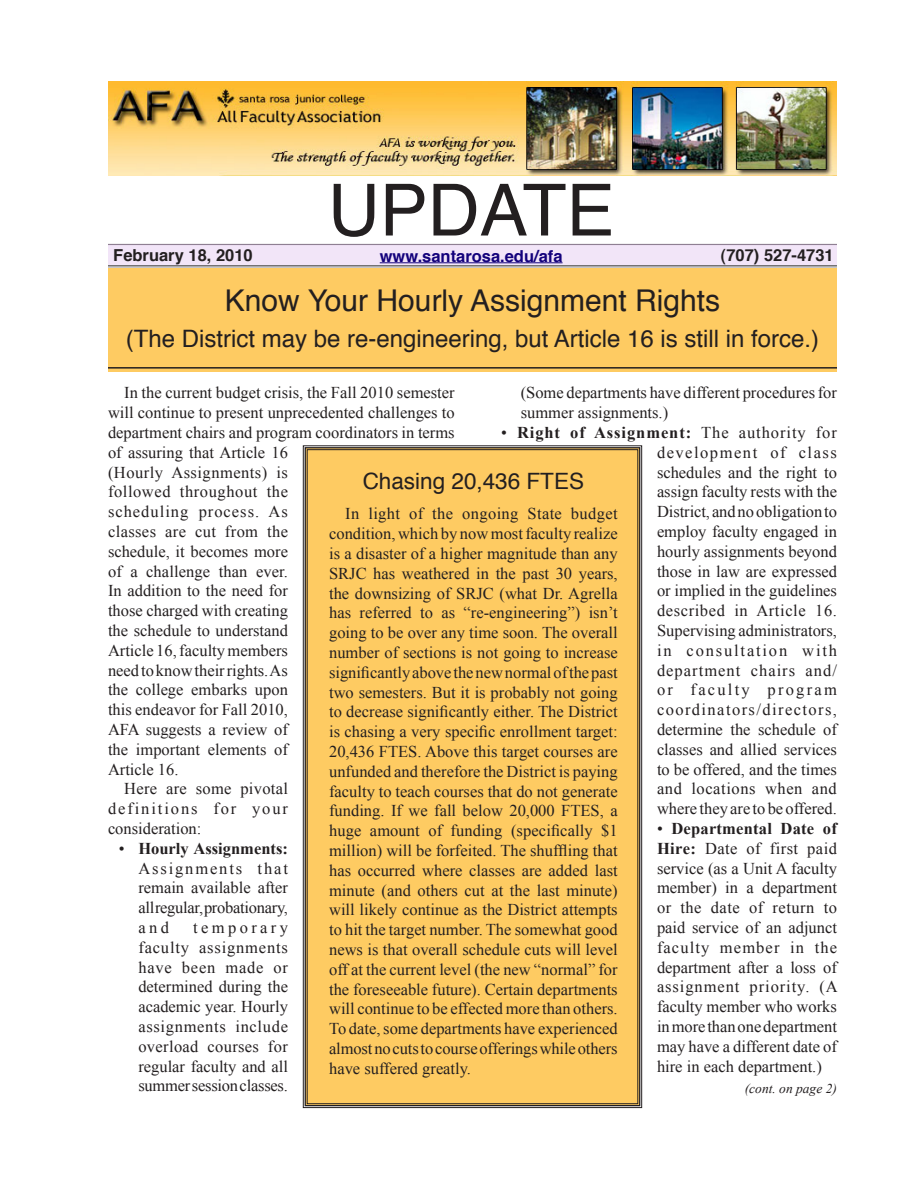
<style>
.page{position:relative;width:918px;height:1188px;background:#fff}
.page>*{position:absolute;margin:0;border:0;box-sizing:border-box;transform-origin:0 0}
.t1{font:72px "Helvetica";color:#231f20}
.Headline{font:30px "Helvetica";color:#231f20}
.Headline-2{font:24px "Helvetica";color:#231f20}
.Indented_Box_12{font:22.5px "Helvetica";color:#231f20}
.Indented_Box_11{font:16.5px/19.8px "Times New Roman";letter-spacing:-.005em;color:#231f20;text-align:justify}
.Bullet_12{font:16.5px/19.8px "Times New Roman";color:#231f20;text-align:justify}
.Body_Text_12{font:16.5px/19.8px "Times New Roman";color:#231f20}
.t2{font:700 16.5px "Helvetica";color:#231f20}
.t3{font:700 16.5px "Helvetica";color:#13017c}
.t4{font:italic 13.5px "Times New Roman";color:#231f20}
.s1{font-weight:700}
</style>
<div class="page">
<img style="left:108px;top:81px;width:728px;height:94px">
<hr style="left:108px;top:244px;width:729px;height:1px;background:#231f20">
<hr style="left:108px;top:265px;width:729px;height:1px;background:#231f20">
<div style="left:108px;top:245px;width:729px;height:20px;background:#f2e5f8"></div>
<hr style="left:380px;top:262px;width:183px;height:1px;background:#13017c">
<div style="left:108px;top:268px;width:729px;height:104px;background:#fecb62"></div>
<hr style="left:108px;top:367px;width:729px;height:2px;background:#231f20">
<div style="left:303px;top:445px;width:339px;height:663px;background:#fecb62"></div>
<p class="t1" style="left:328px;top:149px;width:288px">UPDATE</p>
<p class="t2" style="left:113px;top:240px;width:141px">February 18, 2010</p>
<p class="t3" style="left:380px;top:241px;width:184px">www.santarosa.edu/afa</p>
<p class="t2" style="left:721px;top:240px;width:114px">(707) 527-4731</p>
<p class="Headline" style="left:225px;top:275px;width:497px">Know Your Hourly Assignment Rights</p>
<p class="Headline-2" style="left:126px;top:318px;width:695px">(The District may be re-engineering, but Article 16 is still in force.)</p>
<p class="Bullet_12" style="left:521px;top:383px;width:318px">(Some departments have different procedures for summer assignments.)</p>
<p class="Bullet_12" style="left:657px;top:422px;width:182px;text-indent:-156px">• <span class="s1">Right of Assignment:</span> The authority for development of class schedules and the right to assign faculty rests with the District, and no obligation to employ faculty engaged in hourly assignments beyond those in law are expressed or implied in the guidelines described in Article 16.<br>Supervising administrators, in consultation with department chairs and/ or faculty program coordinators/directors, determine the schedule of classes and allied services to be offered, and the times and locations when and where they are to be offered.</p>
<p class="Bullet_12" style="left:657px;top:818px;width:182px">• <span class="s1">Departmental Date of Hire:</span> Date of first paid service (as a Unit A faculty member) in a department or the date of return to paid service of an adjunct faculty member in the department after a loss of assignment priority. (A faculty member who works in more than one department may have a different date of hire in each department.)</p>
<p class="Body_Text_12" style="left:108px;top:383px;width:348px;text-indent:16px">In the current budget crisis, the Fall 2010 semester will continue to present unprecedented challenges to department chairs and program coordinators in terms of assuring that Article 16<br>(Hourly Assignments) is<br>followed throughout the<br>scheduling process. As<br>classes are cut from the<br>schedule, it becomes more<br>of a challenge than ever.<br>In addition to the need for<br>those charged with creating<br>the schedule to understand<br>Article 16, faculty members<br>need to know their rights. As<br>the college embarks upon<br>this endeavor for Fall 2010,<br>AFA suggests a review of<br>the important elements of<br>Article 16.</p>
<p class="Body_Text_12" style="left:108px;top:779px;width:182px;text-align:justify;text-indent:16px">Here are some pivotal definitions for your consideration:</p>
<p class="Bullet_12" style="left:138px;top:838px;width:151px;text-indent:-20px">• <span class="s1">Hourly Assignments:<br></span>Assignments that remain available after all regular, probationary, and</p>
<p class="Indented_Box_12" style="left:363px;top:462px;width:223px">Chasing 20,436 FTES</p>
<p class="Indented_Box_11" style="left:329px;top:504px;width:290px;text-indent:16px">In light of the ongoing State budget condition, which by now most faculty realize is a disaster of a higher magnitude than any SRJC has weathered in the past 30 years, the downsizing of SRJC (what Dr. Agrella has referred to as “re-engineering”) isn’t going to be over any time soon. The overall number of sections is not going to increase significantly above the new normal of the past two semesters. But it is probably not going to decrease significantly either. The District is chasing a very specific enrollment target:<br>20,436 FTES. Above this target courses are unfunded and therefore the District is paying faculty to teach courses that do not generate funding. If we fall below 20,000 FTES, a huge amount of funding (specifically $1 million) will be forfeited. The shuffling that has occurred where classes are added last minute (and others cut at the last minute) will likely continue as the District attempts to hit the target number. The somewhat good news is that overall schedule cuts will level off at the current level (the new “normal” for the foreseeable future). Certain departments will continue to be effected more than others.<br>To date, some departments have experienced almost no cuts to course offerings while others have suffered greatly.</p>
<p class="Bullet_12" style="left:138px;top:917px;width:151px;text-indent:55px">temporary faculty assignments have been made or determined during the academic year. Hourly assignments include overload courses for regular faculty and all summer session classes.</p>
<p class="t4" style="left:745px;top:1080px;width:94px">(cont. on page 2)</p>
</div>
